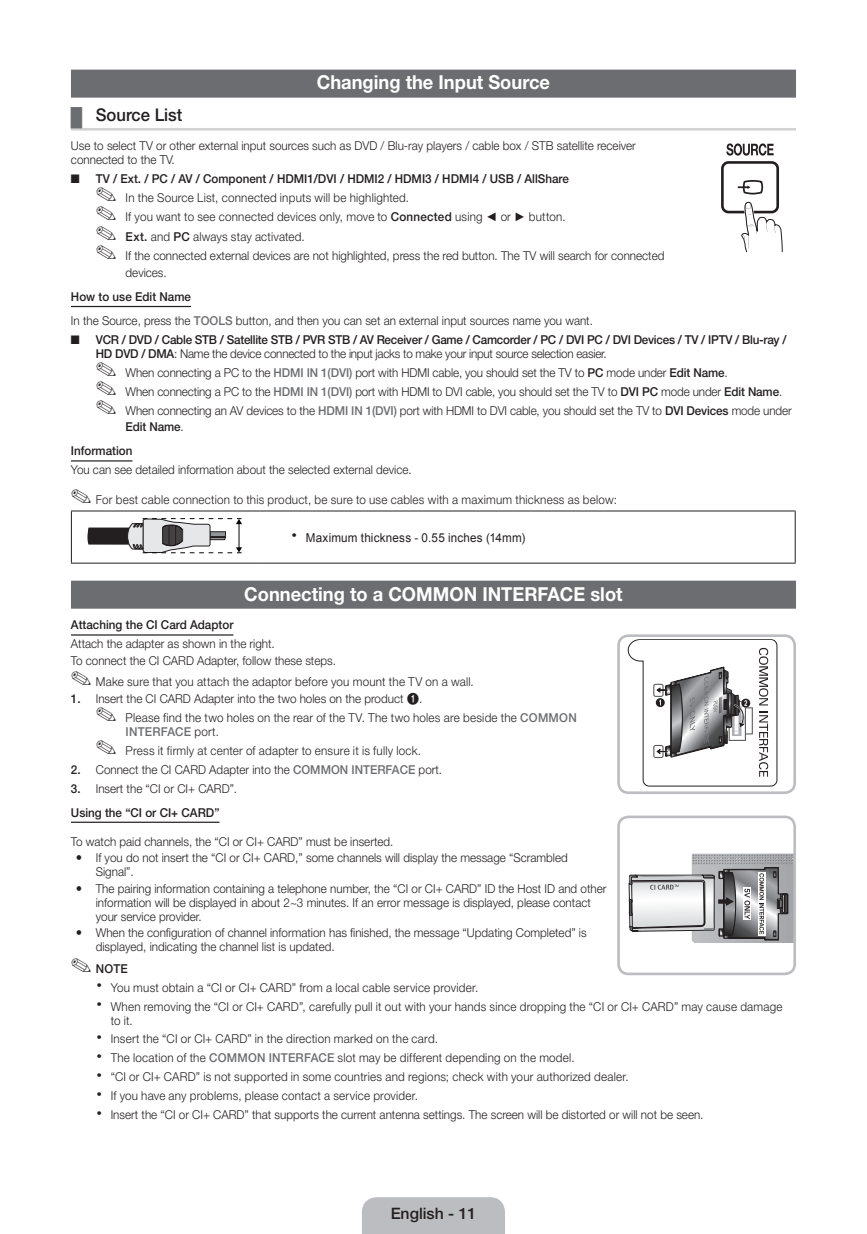
<style>
.page{position:relative;width:867px;height:1234px;background:#fff}
.page>*{position:absolute;margin:0;border:0;box-sizing:border-box;transform-origin:0 0}
.Title_1{font:700 19.25px "Helvetica Neue LT Pro";color:#fff;scale:.95 1}
.Title_3_bar_1{font:500 17.5px "Helvetica Neue LT Pro";color:#231f20;scale:.95 1}
.t1{font:500 15.75px "Helvetica Neue LT Pro";color:#231f20}
.Note_1{font:300 12.25px/16.8px "Helvetica Neue LT Pro";color:#231f20;scale:.95 1}
.Note_0_1{font:300 12.25px/14px "Helvetica Neue LT Pro";letter-spacing:.02em;color:#231f20;scale:.95 1}
.Body_dot{font:300 12.25px/14px "Helvetica Neue LT Pro";color:#231f20;scale:.95 1}
.Body_0{font:300 12.25px/14px "Helvetica Neue LT Pro";color:#231f20;scale:.95 1}
.Note_1-2{font:300 12.25px/14px "Helvetica Neue LT Pro";letter-spacing:.02em;color:#231f20;scale:.95 1}
.Body_sq{font:500 12.25px/14px "Helvetica Neue LT Pro";letter-spacing:-.02em;color:#231f20;scale:.95 1}
.Note_0{font:300 12.25px "Helvetica Neue LT Pro";letter-spacing:.02em;color:#231f20;scale:.95 1}
.Body_Num{font:300 12.25px "Helvetica Neue LT Pro";color:#231f20;scale:.95 1}
.Body{font:300 12.25px "Helvetica Neue LT Pro";color:#231f20;scale:.95 1}
.Note_0_1-2{font:300 12.25px "Helvetica Neue LT Pro";color:#231f20;scale:.95 1}
.Body_line{font:500 12.25px "Helvetica Neue LT Pro";color:#231f20;scale:.95 1}
.Body_sq-2{font:500 12.25px "Helvetica Neue LT Pro";color:#231f20;scale:.95 1}
.Note_0_1-3{font:12.25px "Arial";letter-spacing:.015em;color:#231f20;scale:.95 1}
.Note_0-2{font:500 12.25px "Helvetica Neue LT Pro";color:#231f20;scale:.95 1}
.s1{font-family:"ASTTV Icons 2";font-weight:400;color:#6c6d70}
.s2{font-weight:500}
.s3{font-family:"Arial";font-weight:400}
.s4{font-weight:500;color:#6c6d70}
.s5{font-weight:300}
.s6{font-family:"Numberblackfilled";font-weight:400}
</style>
<div class="page">
<div style="left:362px;top:1197px;width:142px;height:36px;background:#bcbdc0"></div>
<div style="left:71px;top:70px;width:724px;height:28px;background:#6c6d70"></div>
<hr style="left:71px;top:128px;width:724px;height:2px;background:#d1d2d4">
<hr style="left:71px;top:306px;width:120px;height:1px;background:#231f20">
<hr style="left:71px;top:460px;width:61px;height:1px;background:#231f20">
<div style="left:71px;top:580px;width:724px;height:28px;background:#6c6d70"></div>
<hr style="left:71px;top:634px;width:162px;height:1px;background:#231f20">
<hr style="left:71px;top:821px;width:148px;height:1px;background:#231f20">
<hr style="left:71px;top:510px;width:188px;height:1px;background:#231f20">
<hr style="left:71px;top:511px;width:1px;height:51px;background:#231f20">
<hr style="left:259px;top:510px;width:536px;height:1px;background:#231f20">
<hr style="left:794px;top:511px;width:1px;height:51px;background:#231f20">
<hr style="left:71px;top:562px;width:188px;height:1px;background:#231f20">
<hr style="left:259px;top:562px;width:536px;height:1px;background:#231f20">
<svg style="left:87px;top:518px;width:155px;height:36px"></svg>
<div style="left:720px;top:161px;width:58px;height:52px;border:3px solid #231f20;border-radius:6px"></div>
<svg style="left:726px;top:143px;width:47px;height:13px"></svg>
<svg style="left:737px;top:179px;width:46px;height:74px"></svg>
<svg style="left:627px;top:639px;width:150px;height:147px"></svg>
<div style="left:617px;top:634px;width:178px;height:159px;border:3px solid #bcbdc0;border-radius:10px"></div>
<svg style="left:628px;top:853px;width:163px;height:89px"></svg>
<div style="left:617px;top:815px;width:178px;height:160px;border:3px solid #bcbdc0;border-radius:10px"></div>
<p class="Title_1" style="left:317px;top:70px;width:247px">Changing the Input Source</p>
<p class="Title_3_bar_1" style="left:71px;top:104px;width:119px"><span class="s1">¦</span> Source List</p>
<p class="Body_0" style="left:71px;top:138px;width:596px">Use to select TV or other external input sources such as DVD / Blu-ray players / cable box / STB satellite receiver connected to the TV.</p>
<p class="Body_sq-2" style="left:71px;top:171px;width:525px">■ TV / Ext. / PC / AV / Component / HDMI1/DVI / HDMI2 / HDMI3 / HDMI4 / USB / AllShare</p>
<p class="Note_1-2" style="left:96px;top:190px;width:331px">✎ In the Source List, connected inputs will be highlighted.</p>
<p class="Note_1-2" style="left:96px;top:209px;width:496px">✎ If you want to see connected devices only, move to <span class="s2">Connected</span> using <span class="s3">◄</span> or <span class="s3">►</span> button.</p>
<p class="Note_1" style="left:96px;top:227px;width:221px">✎ <span class="s2">Ext.</span> and <span class="s2">PC</span> always stay activated.</p>
<p class="Note_1" style="left:125px;top:247px;width:568px;text-indent:-30px">✎ If the connected external devices are not highlighted, press the red button. The TV will search for connected devices.</p>
<p class="Body_line" style="left:71px;top:289px;width:128px">How to use Edit Name</p>
<p class="Body_0" style="left:71px;top:313px;width:550px">In the Source, press the <span class="s4">TOOLS</span> button, and then you can set an external input sources name you want.</p>
<p class="Body_sq" style="left:96px;top:332px;width:728px;text-indent:-25px">■ VCR / DVD / Cable STB / Satellite STB / PVR STB / AV Receiver / Game / Camcorder / PC / DVI PC / DVI Devices / TV / IPTV / Blu-ray /<br>HD DVD / DMA<span class="s5">: Name the device connected to the input jacks to make your input source selection easier.</span></p>
<p class="Note_1" style="left:96px;top:364px;width:666px">✎ When connecting a PC to the <span class="s4">HDMI IN 1(DVI)</span> port with HDMI cable, you should set the TV to <span class="s2">PC</span> mode under <span class="s2">Edit Name</span>.</p>
<p class="Note_1" style="left:96px;top:383px;width:723px">✎ When connecting a PC to the <span class="s4">HDMI IN 1(DVI)</span> port with HDMI to DVI cable, you should set the TV to <span class="s2">DVI PC</span> mode under <span class="s2">Edit Name</span>.</p>
<p class="Note_1" style="left:125px;top:402px;width:702px;text-indent:-30px">✎ When connecting an AV devices to the <span class="s4">HDMI IN 1(DVI)</span> port with HDMI to DVI cable, you should set the TV to <span class="s2">DVI Devices</span> mode under<br><span class="s2">Edit Name</span>.</p>
<p class="Body_line" style="left:71px;top:443px;width:66px">Information</p>
<p class="Body" style="left:71px;top:462px;width:360px">You can see detailed information about the selected external device.</p>
<p class="Note_0" style="left:71px;top:491px;width:576px">✎ For best cable connection to this product, be sure to use cables with a maximum thickness as below:</p>
<p class="Note_0_1-3" style="left:305px;top:529px;width:232px">Maximum thickness - 0.55 inches (14mm)</p>
<p class="Title_1" style="left:244px;top:581px;width:399px">Connecting to a COMMON INTERFACE slot</p>
<p class="Body_line" style="left:71px;top:617px;width:172px">Attaching the CI Card Adaptor</p>
<p class="Body_0" style="left:71px;top:636px;width:216px">Attach the adapter as shown in the right.</p>
<p class="Body_0" style="left:71px;top:653px;width:280px">To connect the CI CARD Adapter, follow these steps.</p>
<p class="Note_0" style="left:71px;top:674px;width:425px">✎ Make sure that you attach the adaptor before you mount the TV on a wall.</p>
<p class="Body_Num" style="left:71px;top:690px;width:371px"><span class="s2">1.</span> Insert the CI CARD Adapter into the two holes on the product <span class="s6">1</span>.</p>
<p class="Note_1-2" style="left:125px;top:710px;width:476px;text-indent:-30px">✎ Please find the two holes on the rear of the TV. The two holes are beside the <span class="s4">COMMON<br>INTERFACE</span> port.</p>
<p class="Note_1-2" style="left:96px;top:743px;width:343px">✎ Press it firmly at center of adapter to ensure it is fully lock.</p>
<p class="Body_Num" style="left:71px;top:761px;width:392px"><span class="s2">2.</span> Connect the CI CARD Adapter into the <span class="s4">COMMON INTERFACE</span> port.</p>
<p class="Body_Num" style="left:71px;top:780px;width:176px"><span class="s2">3.</span> Insert the “CI or CI+ CARD”.</p>
<p class="Body_line" style="left:71px;top:804px;width:158px">Using the “CI or CI+ CARD”</p>
<p class="Body" style="left:71px;top:833px;width:341px">To watch paid channels, the “CI or CI+ CARD” must be inserted.</p>
<p class="Body_dot" style="left:96px;top:850px;width:498px">If you do not insert the “CI or CI+ CARD,” some channels will display the message “Scrambled<br>Signal”.</p>
<p class="Body_dot" style="left:96px;top:880px;width:538px">The pairing information containing a telephone number, the “CI or CI+ CARD” ID the Host ID and other information will be displayed in about 2~3 minutes. If an error message is displayed, please contact your service provider.</p>
<p class="Body_dot" style="left:96px;top:925px;width:518px">When the configuration of channel information has finished, the message “Updating Completed” is displayed, indicating the channel list is updated.</p>
<p class="Note_0-2" style="left:71px;top:960px;width:61px">✎ NOTE</p>
<p class="Note_0_1" style="left:111px;top:979px;width:388px">You must obtain a “CI or CI+ CARD” from a local cable service provider.</p>
<p class="Note_0_1" style="left:111px;top:998px;width:708px">When removing the “CI or CI+ CARD”, carefully pull it out with your hands since dropping the “CI or CI+ CARD” may cause damage to it.</p>
<p class="Note_0_1" style="left:111px;top:1031px;width:346px">Insert the “CI or CI+ CARD” in the direction marked on the card.</p>
<p class="Note_0_1" style="left:111px;top:1050px;width:489px">The location of the <span class="s4">COMMON INTERFACE</span> slot may be different depending on the model.</p>
<p class="Note_0_1" style="left:111px;top:1069px;width:546px">“CI or CI+ CARD” is not supported in some countries and regions; check with your authorized dealer.</p>
<p class="Note_0_1" style="left:111px;top:1088px;width:325px">If you have any problems, please contact a service provider.</p>
<p class="Note_0_1-2" style="left:111px;top:1107px;width:625px">Insert the “CI or CI+ CARD” that supports the current antenna settings. The screen will be distorted or will not be seen.</p>
<p class="t1" style="left:390px;top:1203px;width:87px">English - 11</p>
</div>
